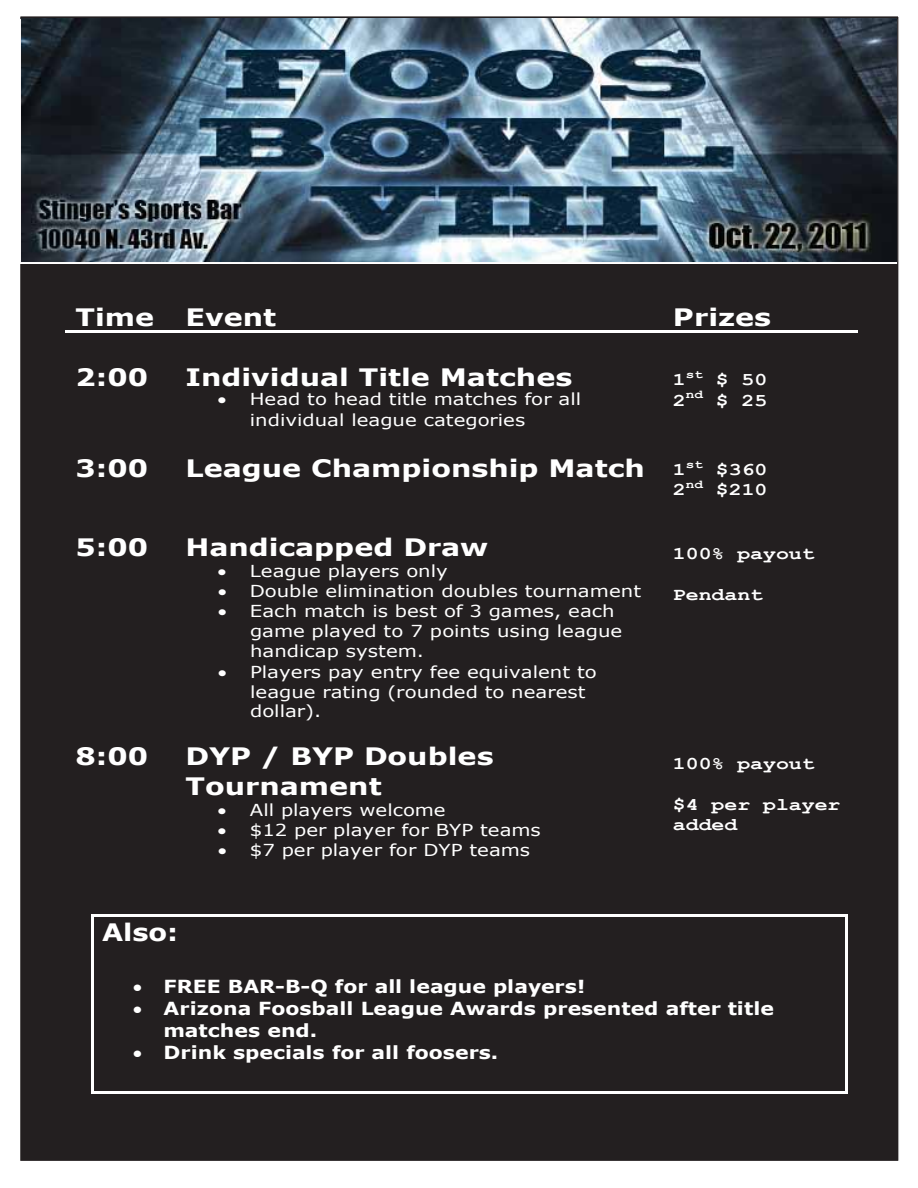
<style>
.page{position:relative;width:918px;height:1188px;background:#fff}
.page>*{position:absolute;margin:0;border:0;box-sizing:border-box;transform-origin:0 0}
.t1{font:700 24px/29.1px "Verdana";color:#fff;scale:1.19 1}
.t2{font:700 24px "Verdana";color:#fff;scale:1.14 1}
.t3{font:700 18px/21.9px "Verdana";color:#fff;scale:1.14 1}
.t4{font:700 18px/20.4px "Courier New";color:#fff;scale:1.19 1}
.t5{font:16.5px/20.1px "Verdana";color:#fff;scale:1.19 1}
</style>
<div class="page">
<div style="left:19px;top:15px;width:881px;height:1147px;background:#231f20;border:2px solid #fff"></div>
<hr style="left:94px;top:914px;width:752px;height:2px;background:#fff">
<hr style="left:92px;top:917px;width:2px;height:175px;background:#fff">
<hr style="left:94px;top:1092px;width:752px;height:2px;background:#fff">
<hr style="left:846px;top:917px;width:2px;height:175px;background:#fff">
<hr style="left:66px;top:330px;width:109px;height:3px;background:#fff">
<hr style="left:178px;top:330px;width:485px;height:3px;background:#fff">
<hr style="left:665px;top:330px;width:193px;height:3px;background:#fff">
<img style="left:21px;top:18px;width:875px;height:244px">
<h1 class="t1" style="left:76px;top:302px;width:68px">Time</h1>
<h1 class="t1" style="left:185px;top:302px;width:78px">Event</h1>
<h1 class="t1" style="left:673px;top:302px;width:84px">Prizes</h1>
<h1 class="t1" style="left:76px;top:362px;width:63px">2:00</h1>
<h1 class="t1" style="left:185px;top:362px;width:327px">Individual Title Matches</h1>
<p class="t4" style="left:673px;top:369px;width:81px">1<sup>st</sup> $ 50<br>2<sup>nd</sup> $ 25</p>
<p class="t5" style="left:250px;top:389px;width:280px;text-indent:-32px">• Head to head title matches for all individual league categories</p>
<h1 class="t1" style="left:76px;top:453px;width:63px">3:00</h1>
<h1 class="t1" style="left:185px;top:453px;width:388px">League Championship Match</h1>
<h1 class="t1" style="left:76px;top:532px;width:62px">5:00</h1>
<h1 class="t1" style="left:185px;top:532px;width:256px">Handicapped Draw</h1>
<p class="t5" style="left:218px;top:561px;width:195px">• League players only</p>
<p class="t5" style="left:218px;top:581px;width:357px">• Double elimination doubles tournament</p>
<p class="t5" style="left:250px;top:601px;width:314px;text-indent:-32px">• Each match is best of 3 games, each game played to 7 points using league handicap system.</p>
<p class="t5" style="left:250px;top:661px;width:293px;text-indent:-32px">• Players pay entry fee equivalent to league rating (rounded to nearest dollar).</p>
<h1 class="t1" style="left:76px;top:741px;width:63px">8:00</h1>
<h1 class="t1" style="left:185px;top:741px;width:261px">DYP / BYP Doubles<br>Tournament</h1>
<p class="t5" style="left:218px;top:800px;width:193px">• All players welcome</p>
<p class="t5" style="left:218px;top:819px;width:273px">• $12 per player for BYP teams</p>
<p class="t5" style="left:218px;top:840px;width:264px">• $7 per player for DYP teams</p>
<p class="t4" style="left:673px;top:459px;width:81px">1<sup>st</sup> $360<br>2<sup>nd</sup> $210</p>
<p class="t4" style="left:673px;top:543px;width:121px">100% payout</p>
<p class="t4" style="left:673px;top:583px;width:77px">Pendant</p>
<p class="t4" style="left:673px;top:752px;width:121px">100% payout</p>
<p class="t4" style="left:673px;top:793px;width:142px">$4 per player added</p>
<h1 class="t2" style="left:102px;top:917px;width:68px">Also:</h1>
<p class="t3" style="left:133px;top:975px;width:398px">• FREE BAR-B-Q for all league players!</p>
<p class="t3" style="left:164px;top:997px;width:537px;text-indent:-31px">• Arizona Foosball League Awards presented after title matches end.</p>
<p class="t3" style="left:133px;top:1041px;width:322px">• Drink specials for all foosers.</p>
</div>
